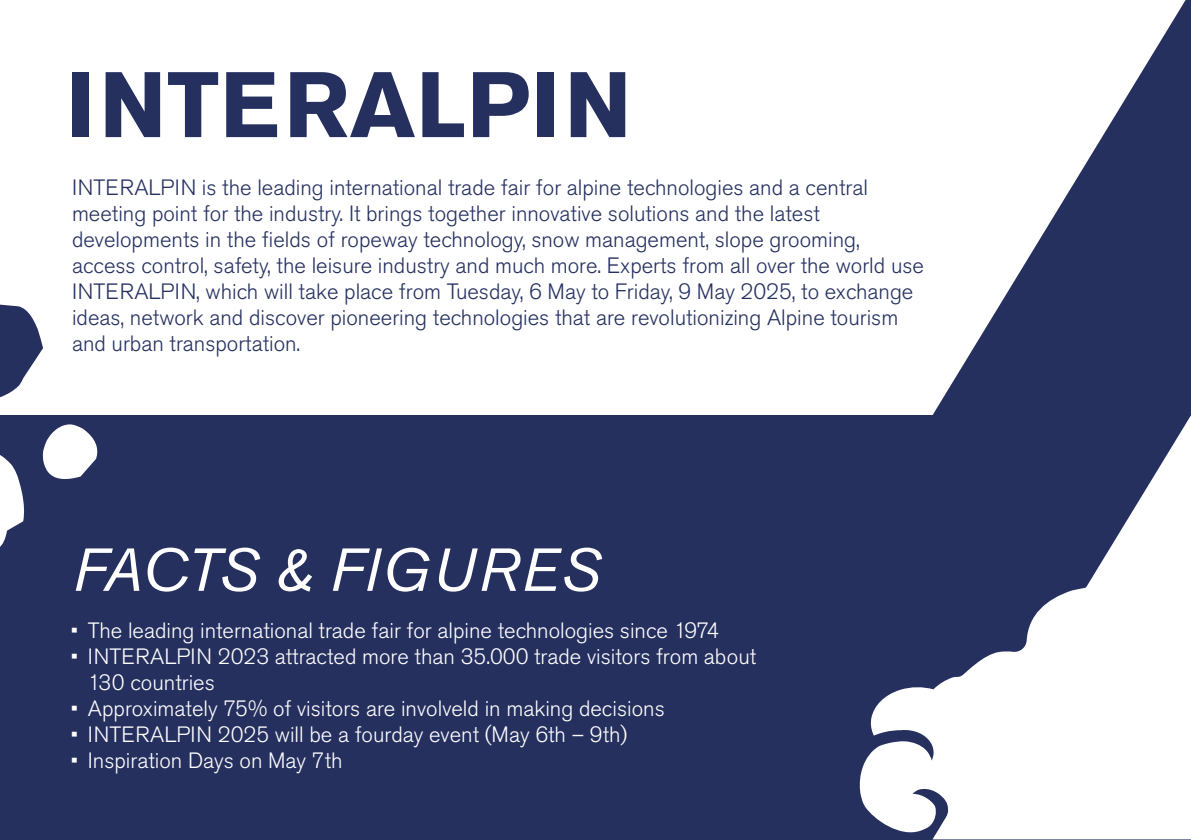
<style>
.page{position:relative;width:1191px;height:840px;background:#fff}
.page>*{position:absolute;margin:0;border:0;box-sizing:border-box;transform-origin:0 0}
.t1{font:700 91.8px "Akzidenz Grotesk Pro";letter-spacing:.01em;color:#25305f}
.t2{font:italic 60px "Akzidenz Grotesk Pro";letter-spacing:.02em;color:#fff}
.t3{font:300 22px/26px "Akzidenz Grotesk Pro";color:#25305f}
.t4{font:300 22px/26px "Akzidenz Grotesk Pro";color:#fff}
</style>
<div class="page">
<div style="left:0;top:415px;width:1191px;height:424px;background:#25305f"></div>
<svg style="left:0;top:455px;width:25px;height:92px"></svg>
<svg style="left:0;top:304px;width:43px;height:94px"></svg>
<svg style="left:43px;top:424px;width:54px;height:55px"></svg>
<svg style="left:933px;top:415px;width:258px;height:423px"></svg>
<svg style="left:932px;top:0;width:259px;height:415px;fill:#25305f"></svg>
<svg style="left:859px;top:445px;width:323px;height:392px;fill:#fff"></svg>
<p class="t1" style="left:66px;top:45px;width:567px">INTERALPIN</p>
<p class="t3" style="left:72px;top:174px;width:853px">INTERALPIN is the leading international trade fair for alpine technologies and a central meeting point for the industry. It brings together innovative solutions and the latest developments in the fields of ropeway technology, snow management, slope grooming, access control, safety, the leisure industry and much more. Experts from all over the world use INTERALPIN, which will take place from Tuesday, 6 May to Friday, 9 May 2025, to exchange ideas, network and discover pioneering technologies that are revolutionizing Alpine tourism and urban transportation.</p>
<p class="t2" style="left:72px;top:530px;width:530px">FACTS &amp; FIGURES</p>
<p class="t4" style="left:71px;top:616px;width:650px">• The leading international trade fair for alpine technologies since 1974</p>
<p class="t4" style="left:88px;top:642px;width:670px;text-indent:-17px">• INTERALPIN 2023 attracted more than 35.000 trade visitors from about<br>130 countries</p>
<p class="t4" style="left:71px;top:694px;width:595px">• Approximately 75% of visitors are involveld in making decisions</p>
<p class="t4" style="left:71px;top:720px;width:558px">• INTERALPIN 2025 will be a fourday event (May 6th – 9th)</p>
<p class="t4" style="left:71px;top:746px;width:273px">• Inspiration Days on May 7th</p>
</div>
